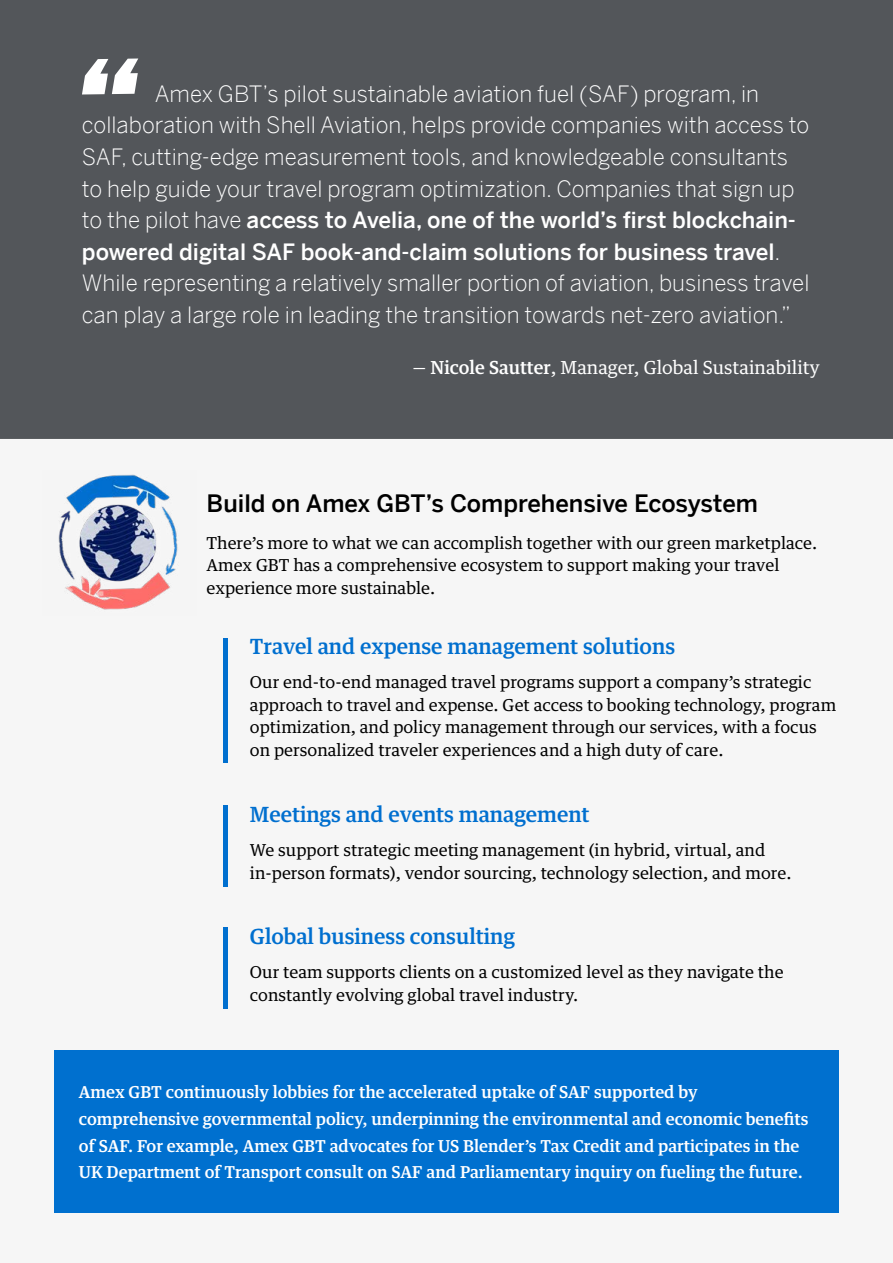
<style>
.page{position:relative;width:893px;height:1263px;background:#fff}
.page>*{position:absolute;margin:0;border:0;box-sizing:border-box;transform-origin:0 0}
.t1{font:500 24px "Benton Sans";color:#000}
.t2{font:300 22.5px/31.5px "Benton Sans";color:#fff}
.t3{font:500 21px "Guardian Text Egyp";color:#006fcf}
.t4{font:18px "Guardian Text Egyp";color:#fff}
.t5{font:16.5px/22.5px "Guardian Text Egyp";color:#000}
.t6{font:500 16.5px/27px "Guardian Text Egyp";color:#fff}
.s1{font-weight:500}
</style>
<div class="page">
<div style="left:0;top:0;width:893px;height:438px;background:#53565a"></div>
<div style="left:0;top:438px;width:893px;height:825px;background:#f6f6f6"></div>
<img style="left:58px;top:474px;width:120px;height:136px">
<div style="left:54px;top:1050px;width:784px;height:162px;background:#0070cf"></div>
<hr style="left:223px;top:638px;width:4px;height:124px;background:#006fcf">
<hr style="left:223px;top:806px;width:4px;height:81px;background:#006fcf">
<hr style="left:223px;top:927px;width:4px;height:81px;background:#006fcf">
<svg style="left:82px;top:59px;width:56px;height:36px"></svg>
<p class="t2" style="left:82px;top:77px;width:729px;text-indent:73px">Amex GBT’s pilot sustainable aviation fuel (SAF) program, in collaboration with Shell Aviation, helps provide companies with access to SAF, cutting-edge measurement tools, and knowledgeable consultants to help guide your travel program optimization. Companies that sign up to the pilot have <span class="s1">access to Avelia, one of the world’s first blockchain&shy;powered digital SAF book-and-claim solutions for business travel</span>.<br>While representing a relatively smaller portion of aviation, business travel can play a large role in leading the transition towards net-zero aviation.”</p>
<p class="t4" style="left:413px;top:352px;width:409px">— <span class="s1">Nicole Sautter</span>, Manager, Global Sustainability</p>
<h1 class="t1" style="left:207px;top:486px;width:553px">Build on Amex GBT’s Comprehensive Ecosystem</h1>
<p class="t5" style="left:207px;top:530px;width:612px">There’s more to what we can accomplish together with our green marketplace.<br>Amex GBT has a comprehensive ecosystem to support making your travel experience more sustainable.</p>
<p class="t3" style="left:250px;top:629px;width:427px">Travel and expense management solutions</p>
<p class="t5" style="left:250px;top:669px;width:588px">Our end-to-end managed travel programs support a company’s strategic approach to travel and expense. Get access to booking technology, program optimization, and policy management through our services, with a focus on personalized traveler experiences and a high duty of care.</p>
<p class="t3" style="left:250px;top:797px;width:341px">Meetings and events management</p>
<p class="t5" style="left:250px;top:837px;width:543px">We support strategic meeting management (in hybrid, virtual, and in-person formats), vendor sourcing, technology selection, and more.</p>
<p class="t3" style="left:250px;top:919px;width:266px">Global business consulting</p>
<p class="t5" style="left:250px;top:959px;width:535px">Our team supports clients on a customized level as they navigate the constantly evolving global travel industry.</p>
<p class="t6" style="left:79px;top:1076px;width:731px">Amex GBT continuously lobbies for the accelerated uptake of SAF supported by comprehensive governmental policy, underpinning the environmental and economic benefits of SAF. For example, Amex GBT advocates for US Blender’s Tax Credit and participates in the UK Department of Transport consult on SAF and Parliamentary inquiry on fueling the future.</p>
</div>
